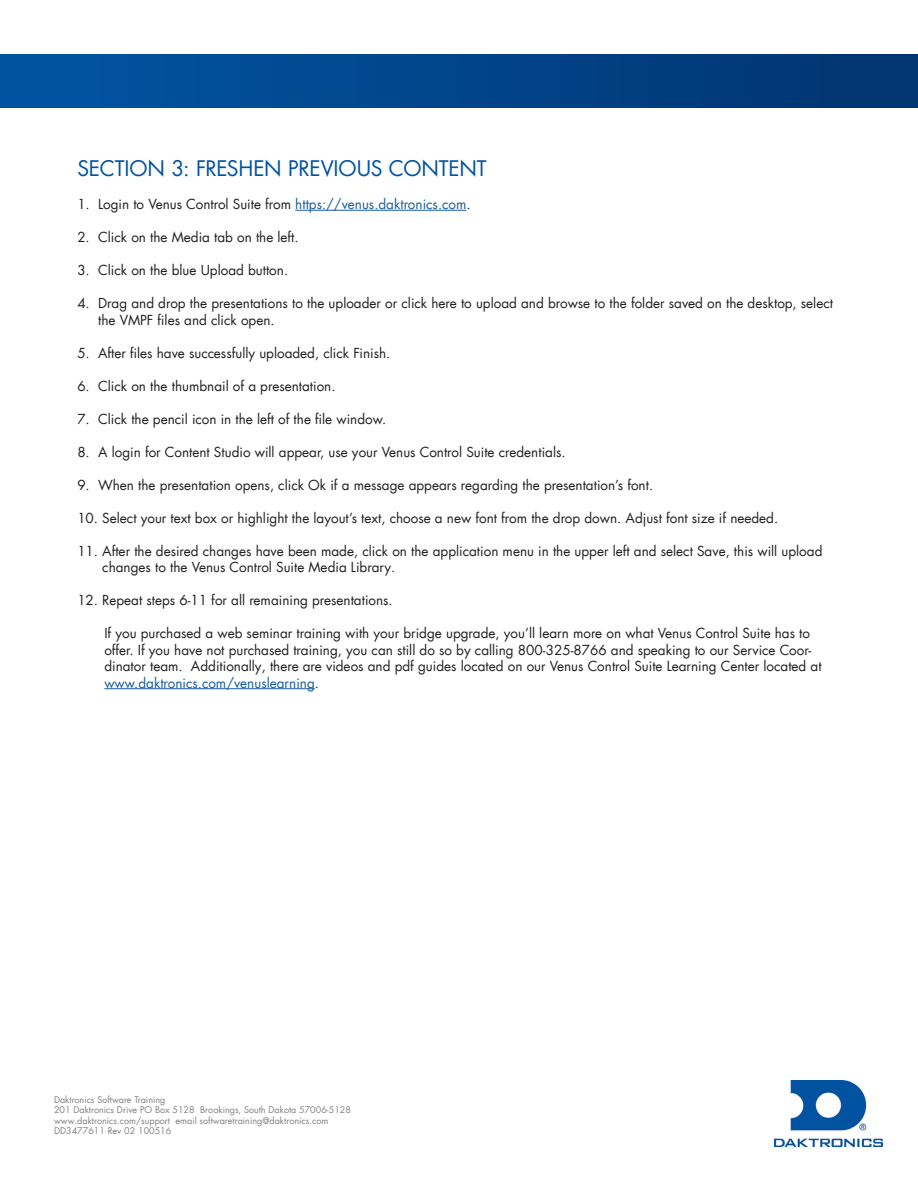
<style>
.page{position:relative;width:918px;height:1188px;background:#fff}
.page>*{position:absolute;margin:0;border:0;box-sizing:border-box;transform-origin:0 0}
.t1{font:21px "Futura Com";letter-spacing:-.01em;color:#0153a0}
.t2{font:13.5px/16.5px "Futura Com";color:#231f20}
.t3{font:9px/10.5px "Futura Com";color:#808285}
.s1{color:#175d9e}
</style>
<div class="page">
<div style="left:0;top:54px;width:918px;height:54px;background:linear-gradient(to right,#0155a4,#013470)"></div>
<img style="left:775px;top:1080px;width:108px;height:67px">
<hr style="left:295px;top:210px;width:171px;height:1px;background:#175d9e">
<hr style="left:104px;top:688px;width:211px;height:1px;background:#175d9e">
<p class="t1" style="left:77px;top:154px;width:411px">SECTION 3: FRESHEN PREVIOUS CONTENT</p>
<p class="t2" style="left:77px;top:196px;width:395px">1. Login to Venus Control Suite from <span class="s1">https://venus.daktronics.com</span>.</p>
<p class="t2" style="left:77px;top:229px;width:223px">2. Click on the Media tab on the left.</p>
<p class="t2" style="left:77px;top:262px;width:212px">3. Click on the blue Upload button.</p>
<p class="t2" style="left:98px;top:295px;width:736px;text-indent:-21px">4. Drag and drop the presentations to the uploader or click here to upload and browse to the folder saved on the desktop, select the VMPF files and click open.</p>
<p class="t2" style="left:77px;top:344px;width:315px">5. After files have successfully uploaded, click Finish.</p>
<p class="t2" style="left:77px;top:377px;width:260px">6. Click on the thumbnail of a presentation.</p>
<p class="t2" style="left:77px;top:410px;width:311px">7. Click the pencil icon in the left of the file window.</p>
<p class="t2" style="left:77px;top:443px;width:490px">8. A login for Content Studio will appear, use your Venus Control Suite credentials.</p>
<p class="t2" style="left:77px;top:476px;width:577px">9. When the presentation opens, click Ok if a message appears regarding the presentation’s font.</p>
<p class="t2" style="left:77px;top:509px;width:702px">10. Select your text box or highlight the layout’s text, choose a new font from the drop down. Adjust font size if needed.</p>
<p class="t2" style="left:102px;top:542px;width:722px;text-indent:-25px">11. After the desired changes have been made, click on the application menu in the upper left and select Save, this will upload changes to the Venus Control Suite Media Library.</p>
<p class="t2" style="left:77px;top:592px;width:317px">12. Repeat steps 6-11 for all remaining presentations.</p>
<p class="t2" style="left:104px;top:625px;width:719px">If you purchased a web seminar training with your bridge upgrade, you’ll learn more on what Venus Control Suite has to offer. If you have not purchased training, you can still do so by calling 800-325-8766 and speaking to our Service Coor&shy;dinator team. Additionally, there are videos and pdf guides located on our Venus Control Suite Learning Center located at <span class="s1">www.daktronics.com/venuslearning</span>.</p>
<p class="t3" style="left:54px;top:1094px;width:298px">Daktronics Software Training<br>201 Daktronics Drive PO Box 5128 Brookings, South Dakota 57006-5128 www.daktronics.com/support email softwaretraining@daktronics.com DD3477611 Rev 02 100516</p>
</div>
